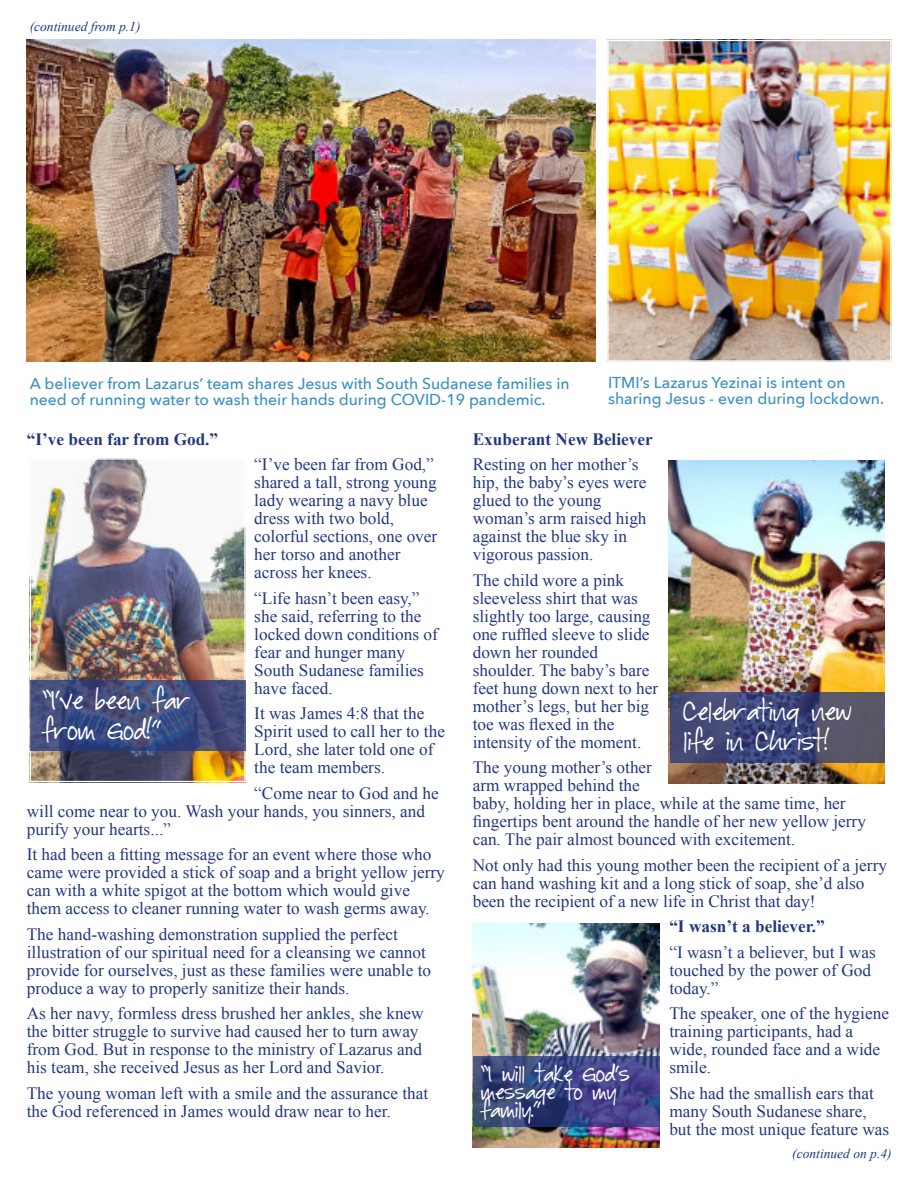
<style>
.page{position:relative;width:918px;height:1188px;background:#fff}
.page>*{position:absolute;margin:0;border:0;box-sizing:border-box;transform-origin:0 0}
.t1{font:18px/30px "Baby Boston";color:#fff}
.t2{font:17.25px/18px "Times New Roman";color:#23377f}
.t3{font:700 17.25px "Times New Roman";color:#23377f}
.t4{font:500 15.75px/15.8px "Avenir Next";color:#3c90c2}
.t5{font:15px/18px "Baby Boston";color:#fff}
.t6{font:italic 13.5px "Times New Roman";color:#23377f}
</style>
<div class="page">
<img style="left:31px;top:458px;width:215px;height:324px">
<div style="left:30px;top:680px;width:216px;height:71px;background:#23377f;opacity:.75"></div>
<img style="left:669px;top:461px;width:216px;height:323px">
<div style="left:671px;top:692px;width:214px;height:70px;background:#23377f;opacity:.75"></div>
<img style="left:27px;top:40px;width:568px;height:322px">
<img style="left:607px;top:40px;width:285px;height:322px">
<img style="left:473px;top:924px;width:187px;height:224px">
<div style="left:473px;top:1056px;width:187px;height:71px;background:#23377f;opacity:.75"></div>
<p class="t6" style="left:30px;top:21px;width:112px">(continued from p.1)</p>
<p class="t4" style="left:30px;top:377px;width:542px">A believer from Lazarus’ team shares Jesus with South Sudanese families in need of running water to wash their hands during COVID-19 pandemic.</p>
<p class="t4" style="left:608px;top:375px;width:278px">ITMI’s Lazarus Yezinai is intent on sharing Jesus - even during lockdown.</p>
<p class="t3" style="left:27px;top:433px;width:193px">“I’ve been far from God.”</p>
<p class="t2" style="left:254px;top:457px;width:185px">“I’ve been far from God,” shared a tall, strong young lady wearing a navy blue dress with two bold, colorful sections, one over her torso and another across her knees.</p>
<p class="t2" style="left:254px;top:591px;width:185px">“Life hasn’t been easy,” she said, referring to the locked down conditions of fear and hunger many<br>South Sudanese families have faced.</p>
<p class="t2" style="left:254px;top:706px;width:192px">It was James 4:8 that the<br>Spirit used to call her to the<br>Lord, she later told one of the team members.</p>
<p class="t2" style="left:27px;top:786px;width:413px;text-indent:228px">“Come near to God and he will come near to you. Wash your hands, you sinners, and purify your hearts...”</p>
<p class="t2" style="left:27px;top:847px;width:420px">It had been a fitting message for an event where those who came were provided a stick of soap and a bright yellow jerry can with a white spigot at the bottom which would give them access to cleaner running water to wash germs away.</p>
<p class="t2" style="left:27px;top:927px;width:406px">The hand-washing demonstration supplied the perfect illustration of our spiritual need for a cleansing we cannot provide for ourselves, just as these families were unable to produce a way to properly sanitize their hands.</p>
<p class="t2" style="left:27px;top:1006px;width:398px">As her navy, formless dress brushed her ankles, she knew the bitter struggle to survive had caused her to turn away from God. But in response to the ministry of Lazarus and his team, she received Jesus as her Lord and Savior.</p>
<p class="t2" style="left:27px;top:1086px;width:403px">The young woman left with a smile and the assurance that the God referenced in James would draw near to her.</p>
<p class="t1" style="left:43px;top:686px;width:149px">“I’ve been far from God!”</p>
<p class="t3" style="left:473px;top:433px;width:182px">Exuberant New Believer</p>
<p class="t2" style="left:473px;top:457px;width:175px">Resting on her mother’s hip, the baby’s eyes were glued to the young woman’s arm raised high against the blue sky in vigorous passion.</p>
<p class="t2" style="left:473px;top:573px;width:187px">The child wore a pink sleeveless shirt that was slightly too large, causing one ruffled sleeve to slide down her rounded shoulder. The baby’s bare feet hung down next to her mother’s legs, but her big toe was flexed in the intensity of the moment.</p>
<p class="t2" style="left:473px;top:760px;width:395px">The young mother’s other<br>arm wrapped behind the<br>baby, holding her in place, while at the same time, her fingertips bent around the handle of her new yellow jerry can. The pair almost bounced with excitement.</p>
<p class="t2" style="left:473px;top:858px;width:416px">Not only had this young mother been the recipient of a jerry can hand washing kit and a long stick of soap, she’d also been the recipient of a new life in Christ that day!</p>
<p class="t3" style="left:669px;top:921px;width:157px">“I wasn’t a believer.”</p>
<p class="t2" style="left:669px;top:945px;width:208px">“I wasn’t a believer, but I was touched by the power of God today.”</p>
<p class="t2" style="left:669px;top:1006px;width:221px">The speaker, one of the hygiene training participants, had a wide, rounded face and a wide smile.</p>
<p class="t2" style="left:669px;top:1086px;width:221px">She had the smallish ears that many South Sudanese share, but the most unique feature was</p>
<p class="t1" style="left:684px;top:698px;width:169px">Celebrating new life in Christ!</p>
<p class="t5" style="left:481px;top:1066px;width:150px">“I will take God’s message to my family.”</p>
<p class="t6" style="left:792px;top:1148px;width:101px">(continued on p.4)</p>
</div>
